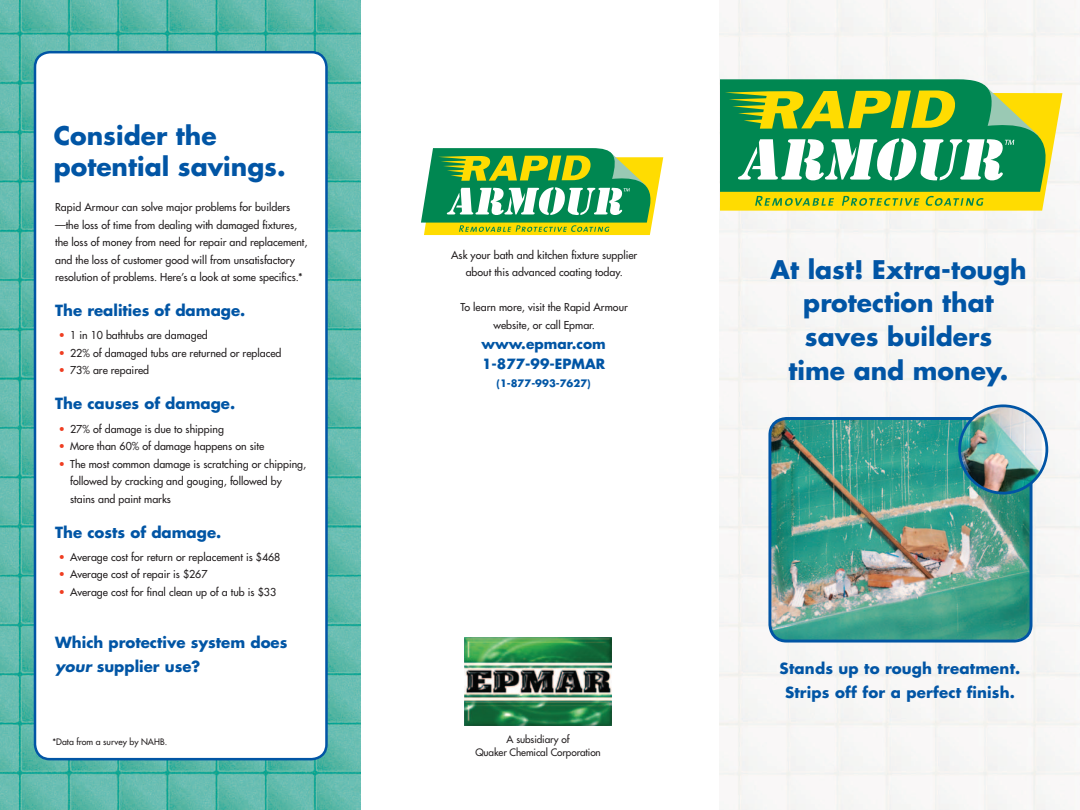
<style>
.page{position:relative;width:1080px;height:810px;background:#fff}
.page>*{position:absolute;margin:0;border:0;box-sizing:border-box;transform-origin:0 0}
.t1{font:700 25px/33.8px "Futura LT";color:#0155a5}
.t2{font:700 15px/23.8px "Futura LT";color:#0155a5;text-align:center}
.t3{font:700 13.75px/20px "Futura LT";color:#0155a5}
.t4{font:10.62px/17.5px "Futura LT";color:#231f20}
.t5{font:10px/13.4px "Futura LT";letter-spacing:-.01em;color:#231f20;text-align:center}
.t6{font:700 10px "Futura LT";color:#0155a5}
.t7{font:8.75px "Futura LT";color:#231f20}
.s1{color:#ef3e22}
.s2{font-style:italic}
</style>
<div class="page">
<div style="left:720px;top:0;width:360px;height:810px;background:#f7f7f6"></div>
<img style="left:0;top:0;width:360px;height:810px">
<div style="left:35px;top:52px;width:291px;height:707px;background:#fff;border-radius:15px"></div>
<div style="left:34px;top:51px;width:294px;height:709px;border:2px solid #0155a5;border-radius:15px"></div>
<img style="left:770px;top:418px;width:261px;height:223px;border-radius:17px">
<div style="left:768px;top:417px;width:265px;height:226px;border:3px solid #0155a5;border-radius:17px"></div>
<img style="left:465px;top:638px;width:146px;height:88px">
<img style="left:960px;top:406px;width:87px;height:87px;border-radius:50%">
<div style="left:958px;top:404px;width:90px;height:90px;border:3px solid #0155a5;border-radius:50%"></div>
<svg style="left:421px;top:148px;width:242px;height:87px"></svg>
<svg style="left:720px;top:92px;width:342px;height:119px;fill:#ffdc01"></svg>
<svg style="left:720px;top:79px;width:331px;height:113px;background:#369b56"></svg>
<svg style="left:725px;top:85px;width:314px;height:95px"></svg>
<svg style="left:755px;top:196px;width:79px;height:10px"></svg>
<svg style="left:842px;top:196px;width:77px;height:10px"></svg>
<svg style="left:925px;top:196px;width:59px;height:10px"></svg>
<h1 class="t1" style="left:54px;top:122px;width:233px;line-height:31.2px">Consider the potential savings.</h1>
<p class="t4" style="left:55px;top:200px;width:254px">Rapid Armour can solve major problems for builders —the loss of time from dealing with damaged fixtures, the loss of money from need for repair and replacement, and the loss of customer good will from unsatisfactory resolution of problems. Here’s a look at some specifics.*</p>
<h2 class="t2" style="left:55px;top:300px;width:192px">The realities of damage.</h2>
<p class="t4" style="left:59px;top:328px;width:150px"><span class="s1">•</span> 1 in 10 bathtubs are damaged</p>
<p class="t4" style="left:59px;top:346px;width:224px"><span class="s1">•</span> 22% of damaged tubs are returned or replaced</p>
<p class="t4" style="left:59px;top:363px;width:92px"><span class="s1">•</span> 73% are repaired</p>
<h2 class="t2" style="left:55px;top:393px;width:182px">The causes of damage.</h2>
<p class="t4" style="left:59px;top:421px;width:166px"><span class="s1">•</span> 27% of damage is due to shipping</p>
<p class="t4" style="left:59px;top:439px;width:207px"><span class="s1">•</span> More than 60% of damage happens on site</p>
<p class="t4" style="left:70px;top:456px;width:238px;text-indent:-11px"><span class="s1">•</span> The most common damage is scratching or chipping, followed by cracking and gouging, followed by stains and paint marks</p>
<h2 class="t2" style="left:55px;top:521px;width:168px">The costs of damage.</h2>
<p class="t4" style="left:59px;top:549px;width:223px"><span class="s1">•</span> Average cost for return or replacement is $468</p>
<p class="t4" style="left:59px;top:567px;width:150px"><span class="s1">•</span> Average cost of repair is $267</p>
<p class="t4" style="left:59px;top:584px;width:219px"><span class="s1">•</span> Average cost for final clean up of a tub is $33</p>
<h2 class="t2" style="left:55px;top:632px;width:234px;text-align:left">Which protective system does <span class="s2">your</span> supplier use?</h2>
<p class="t7" style="left:52px;top:739px;width:116px">*Data from a survey by NAHB.</p>
<p class="t4" style="left:451px;top:247px;width:188px;text-align:center">Ask your bath and kitchen fixture supplier about this advanced coating today.</p>
<p class="t4" style="left:461px;top:300px;width:169px;text-align:center">To learn more, visit the Rapid Armour website, or call Epmar.</p>
<p class="t3" style="left:481px;top:335px;width:126px">www.epmar.com<br>1-877-99-EPMAR</p>
<p class="t6" style="left:496px;top:379px;width:96px">(1-877-993-7627)</p>
<p class="t5" style="left:475px;top:734px;width:127px">A subsidiary of<br>Quaker Chemical Corporation</p>
<h1 class="t1" style="left:771px;top:255px;width:257px;text-align:center">At last! Extra-tough protection that saves builders<br>time and money.</h1>
<h2 class="t2" style="left:780px;top:658px;width:242px">Stands up to rough treatment.<br>Strips off for a perfect finish.</h2>
</div>
